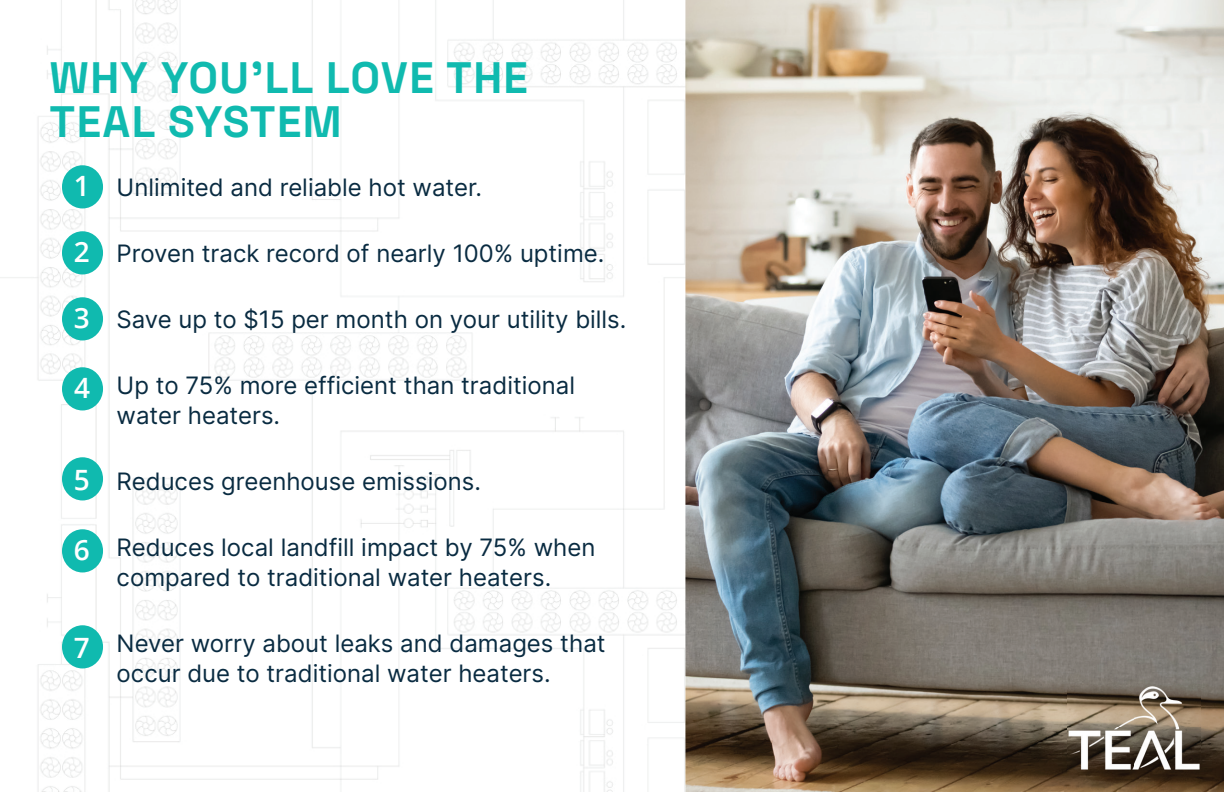
<style>
.page{position:relative;width:1224px;height:792px;background:#fff}
.page>*{position:absolute;margin:0;border:0;box-sizing:border-box;transform-origin:0 0}
.t1{font:300 44px/44px "Space Grotesk";letter-spacing:.03em;color:#10baaf}
.t2{font:600 28px "Open Sans";color:#fff}
.t3{font:24px/30px "Inter";color:#092b41}
</style>
<div class="page">
<img style="left:0;top:0;width:1224px;height:792px">
<svg style="left:914px;top:575px;width:310px;height:217px"></svg>
<img style="left:1068px;top:685px;width:133px;height:85px">
<div style="left:62px;top:165px;width:41px;height:43px;background:#10baaf;border-radius:50%"></div>
<div style="left:62px;top:231px;width:41px;height:43px;background:#10baaf;border-radius:50%"></div>
<div style="left:62px;top:297px;width:41px;height:43px;background:#10baaf;border-radius:50%"></div>
<div style="left:62px;top:367px;width:41px;height:43px;background:#10baaf;border-radius:50%"></div>
<div style="left:62px;top:457px;width:41px;height:43px;background:#10baaf;border-radius:50%"></div>
<div style="left:62px;top:529px;width:41px;height:43px;background:#10baaf;border-radius:50%"></div>
<div style="left:62px;top:625px;width:41px;height:43px;background:#10baaf;border-radius:50%"></div>
<h1 class="t1" style="left:50px;top:53px;width:480px">WHY YOU’LL LOVE THE<br>TEAL SYSTEM</h1>
<p class="t2" style="left:74px;top:167px;width:17px">1</p>
<p class="t3" style="left:117px;top:171px;width:367px">Unlimited and reliable hot water.</p>
<p class="t2" style="left:74px;top:233px;width:17px">2</p>
<p class="t3" style="left:117px;top:237px;width:489px">Proven track record of nearly 100% uptime.</p>
<p class="t2" style="left:74px;top:299px;width:17px">3</p>
<p class="t3" style="left:117px;top:303px;width:511px">Save up to $15 per month on your utility bills.</p>
<p class="t2" style="left:74px;top:369px;width:17px">4</p>
<p class="t3" style="left:117px;top:369px;width:460px">Up to 75% more efficient than traditional water heaters.</p>
<p class="t2" style="left:74px;top:461px;width:17px">5</p>
<p class="t3" style="left:117px;top:465px;width:366px">Reduces greenhouse emissions.</p>
<p class="t2" style="left:74px;top:531px;width:17px">6</p>
<p class="t3" style="left:117px;top:531px;width:480px">Reduces local landfill impact by 75% when compared to traditional water heaters.</p>
<p class="t2" style="left:74px;top:629px;width:17px">7</p>
<p class="t3" style="left:117px;top:627px;width:491px">Never worry about leaks and damages that occur due to traditional water heaters.</p>
</div>
